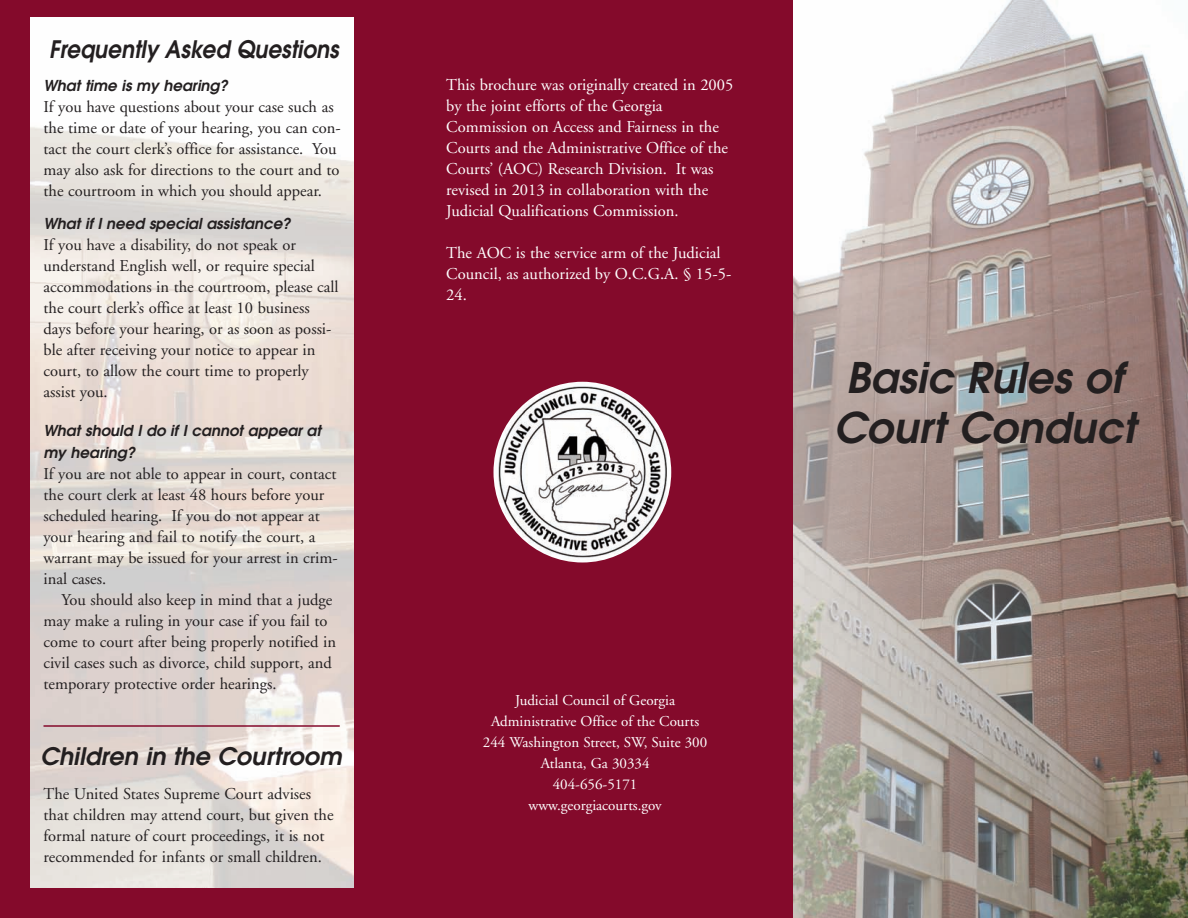
<style>
.page{position:relative;width:1188px;height:918px;background:#840a2b}
.page>*{position:absolute;margin:0;border:0;box-sizing:border-box;transform-origin:0 0}
.t1{font:italic 600 42px/50.4px "Avant Garde";color:#231f20}
.t2{font:italic 600 24px "Avant Garde";color:#231f20;scale:.9 1}
.t3{font:italic 600 24px "Avant Garde";color:#231f20}
.t4{font:16.5px/21px "Adobe Garamond";color:#231f20}
.t5{font:16.5px/21px "Adobe Garamond";color:#fff}
.t6{font:15px/21px "Adobe Garamond";color:#fff;text-align:center}
.t7{font:italic 600 15px/22.5px "Avant Garde";color:#231f20}
</style>
<div class="page">
<img style="left:494px;top:382px;width:177px;height:180px;border-radius:50%">
<img style="left:30px;top:17px;width:324px;height:871px">
<img style="left:794px;top:0;width:394px;height:918px">
<hr style="left:44px;top:725px;width:296px;height:2px;background:#840a2b">
<h2 class="t2" style="left:49px;top:41px;width:323px">Frequently Asked Questions</h2>
<p class="t7" style="left:44px;top:75px;width:186px">What time is my hearing?</p>
<p class="t4" style="left:44px;top:97px;width:299px">If you have questions about your case such as the time or date of your hearing, you can con&shy;tact the court clerk’s office for assistance. You may also ask for directions to the court and to the courtroom in which you should appear.</p>
<p class="t7" style="left:44px;top:213px;width:249px">What if I need special assistance?</p>
<p class="t4" style="left:44px;top:235px;width:297px">If you have a disability, do not speak or understand English well, or require special accommodations in the courtroom, please call the court clerk’s office at least 10 business days before your hearing, or as soon as possi&shy;ble after receiving your notice to appear in court, to allow the court time to properly assist you.</p>
<p class="t7" style="left:44px;top:420px;width:279px">What should I do if I cannot appear at my hearing?</p>
<p class="t4" style="left:44px;top:465px;width:296px">If you are not able to appear in court, contact the court clerk at least 48 hours before your scheduled hearing. If you do not appear at your hearing and fail to notify the court, a warrant may be issued for your arrest in crim&shy;inal cases.</p>
<p class="t4" style="left:43px;top:591px;width:294px;text-indent:18px">You should also keep in mind that a judge may make a ruling in your case if you fail to come to court after being properly notified in civil cases such as divorce, child support, and temporary protective order hearings.</p>
<h2 class="t3" style="left:40px;top:747px;width:303px">Children in the Courtroom</h2>
<p class="t4" style="left:43px;top:785px;width:292px">The United States Supreme Court advises that children may attend court, but given the formal nature of court proceedings, it is not recommended for infants or small children.</p>
<p class="t5" style="left:446px;top:76px;width:289px">This brochure was originally created in 2005 by the joint efforts of the Georgia Commission on Access and Fairness in the Courts and the Administrative Office of the Courts’ (AOC) Research Division. It was revised in 2013 in collaboration with the Judicial Qualifications Commission.</p>
<p class="t5" style="left:446px;top:244px;width:287px">The AOC is the service arm of the Judicial<br>Council, as authorized by O.C.G.A. § 15-5-<br>24.</p>
<p class="t6" style="left:483px;top:691px;width:226px">Judicial Council of Georgia<br>Administrative Office of the Courts<br>244 Washington Street, SW, Suite 300<br>Atlanta, Ga 30334<br>404-656-5171<br>www.georgiacourts.gov</p>
<h1 class="t1" style="left:833px;top:356px;width:303px">Basic Rules of<br>Court Conduct</h1>
</div>
